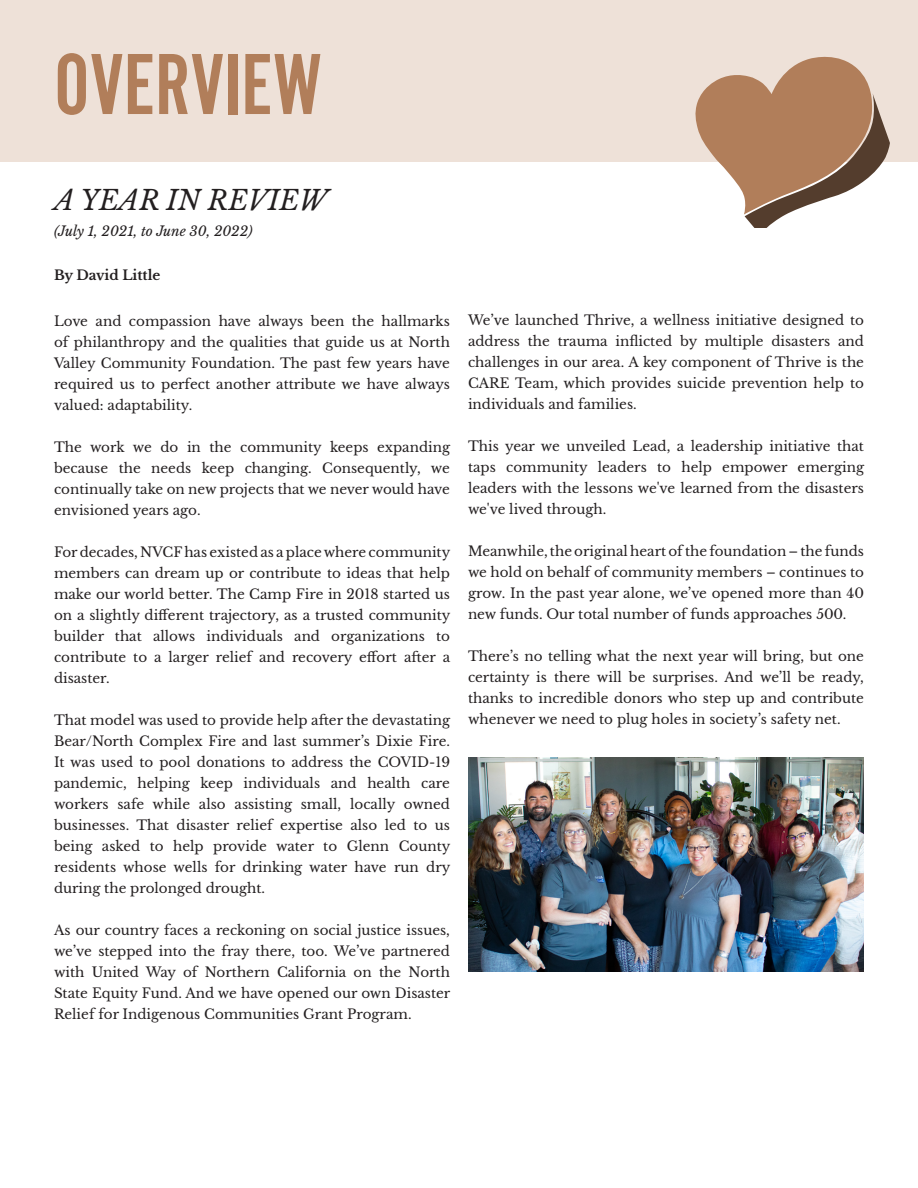
<style>
.page{position:relative;width:918px;height:1188px;background:#fff}
.page>*{position:absolute;margin:0;border:0;box-sizing:border-box;transform-origin:0 0}
.Header_Style_1{font:90px "Alternate Got No 2 D";color:#b17e5a}
.t1{font:italic 27px "Libre Baskerville";color:#231f20}
.Story_body{font:13.5px/21px "Libre Baskerville";color:#231f20;text-align:justify}
.Story_body-2{font:italic 13.5px "Libre Baskerville";color:#231f20}
.Story_body-3{font:700 13.5px "Libre Baskerville";color:#231f20}
</style>
<div class="page">
<img style="left:468px;top:757px;width:396px;height:215px">
<div style="left:1px;top:0;width:917px;height:161px;background:#eee1d8"></div>
<svg style="left:696px;top:57px;width:194px;height:170px"></svg>
<p class="Header_Style_1" style="left:54px;top:38px;width:270px">OVERVIEW</p>
<p class="t1" style="left:54px;top:184px;width:275px">A YEAR IN REVIEW</p>
<p class="Story_body-2" style="left:54px;top:223px;width:200px">(July 1, 2021, to June 30, 2022)</p>
<p class="Story_body-3" style="left:54px;top:267px;width:108px">By David Little</p>
<p class="Story_body" style="left:54px;top:310px;width:398px">Love and compassion have always been the hallmarks of philanthropy and the qualities that guide us at North Valley Community Foundation. The past few years have required us to perfect another attribute we have always valued: adaptability.</p>
<p class="Story_body" style="left:54px;top:436px;width:398px">The work we do in the community keeps expanding because the needs keep changing. Consequently, we continually take on new projects that we never would have envisioned years ago.</p>
<p class="Story_body" style="left:54px;top:541px;width:398px">For decades, NVCF has existed as a place where community members can dream up or contribute to ideas that help make our world better. The Camp Fire in 2018 started us on a slightly different trajectory, as a trusted community builder that allows individuals and organizations to contribute to a larger relief and recovery effort after a disaster.</p>
<p class="Story_body" style="left:54px;top:709px;width:398px">That model was used to provide help after the devastating Bear/North Complex Fire and last summer’s Dixie Fire.<br>It was used to pool donations to address the COVID-19 pandemic, helping keep individuals and health care workers safe while also assisting small, locally owned businesses. That disaster relief expertise also led to us being asked to help provide water to Glenn County residents whose wells for drinking water have run dry during the prolonged drought.</p>
<p class="Story_body" style="left:54px;top:919px;width:398px">As our country faces a reckoning on social justice issues, we’ve stepped into the fray there, too. We’ve partnered with United Way of Northern California on the North State Equity Fund. And we have opened our own Disaster Relief for Indigenous Communities Grant Program.</p>
<p class="Story_body" style="left:468px;top:310px;width:398px">We’ve launched Thrive, a wellness initiative designed to address the trauma inflicted by multiple disasters and challenges in our area. A key component of Thrive is the CARE Team, which provides suicide prevention help to individuals and families.</p>
<p class="Story_body" style="left:468px;top:436px;width:398px">This year we unveiled Lead, a leadership initiative that taps community leaders to help empower emerging leaders with the lessons we've learned from the disasters we've lived through.</p>
<p class="Story_body" style="left:468px;top:541px;width:398px">Meanwhile, the original heart of the foundation – the funds we hold on behalf of community members – continues to grow. In the past year alone, we’ve opened more than 40 new funds. Our total number of funds approaches 500.</p>
<p class="Story_body" style="left:468px;top:646px;width:398px">There’s no telling what the next year will bring, but one certainty is there will be surprises. And we’ll be ready, thanks to incredible donors who step up and contribute whenever we need to plug holes in society’s safety net.</p>
</div>
